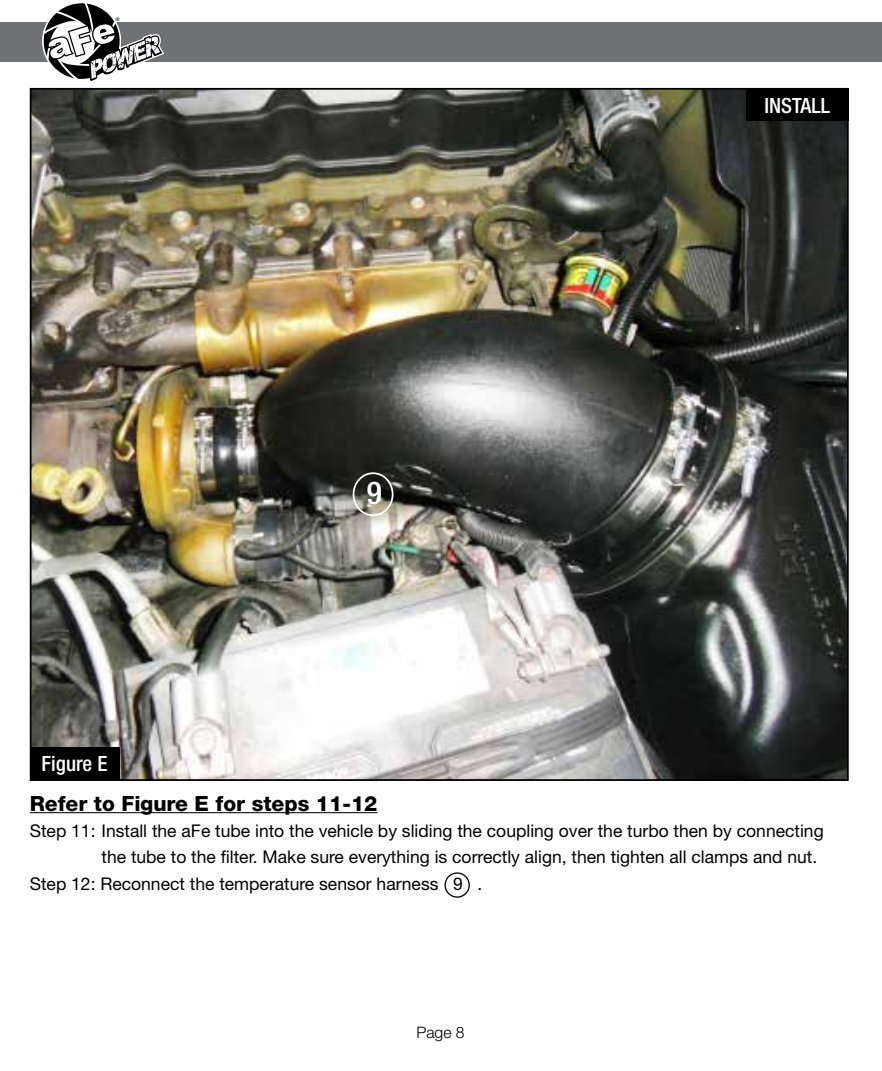
<style>
.page{position:relative;width:882px;height:1071px;background:#fff}
.page>*{position:absolute;margin:0;border:0;box-sizing:border-box;transform-origin:0 0}
.t1{font:500 condensed 31.5px "Helvetica Neue";color:#fff}
.t2{font:800 21px "Helvetica Neue";color:#000}
.t3{font:500 condensed 21px "Helvetica Neue";color:#fff}
.t4{font:17.5px "Helvetica Neue";color:#000}
.t5{font:300 15.75px "Helvetica Neue";color:#000}
.t6{font:8.58px "Myriad";color:#000}
</style>
<div class="page">
<div style="left:0;top:23px;width:882px;height:39px;background:#717275"></div>
<svg style="left:43px;top:3px;width:122px;height:78px"></svg>
<hr style="left:30px;top:812px;width:347px;height:1px;background:#000">
<img style="left:33px;top:91px;width:813px;height:687px">
<div style="left:30px;top:747px;width:89px;height:33px;background:#000"></div>
<div style="left:746px;top:88px;width:103px;height:33px;background:#000"></div>
<div style="left:445px;top:872px;width:25px;height:26px;border:1px solid #000;border-radius:50%"></div>
<div style="left:353px;top:472px;width:41px;height:44px;border:2px solid #fff;border-radius:50%"></div>
<p class="t6" style="left:115px;top:16px;width:6px">®</p>
<p class="t3" style="left:42px;top:751px;width:67px">Figure E</p>
<h1 class="t1" style="left:367px;top:474px;width:17px">9</h1>
<p class="t3" style="left:764px;top:93px;width:67px">INSTALL</p>
<p class="t2" style="left:30px;top:791px;width:349px">Refer to Figure E for steps 11-12</p>
<p class="t4" style="left:30px;top:820px;width:795px">Step 11: Install the aFe tube into the vehicle by sliding the coupling over the turbo then by connecting</p>
<p class="t4" style="left:102px;top:847px;width:717px">the tube to the filter. Make sure everything is correctly align, then tighten all clamps and nut.</p>
<p class="t4" style="left:30px;top:873px;width:454px">Step 12: Reconnect the temperature sensor harness 9 .</p>
<p class="t5" style="left:416px;top:1023px;width:50px">Page 8</p>
</div>
